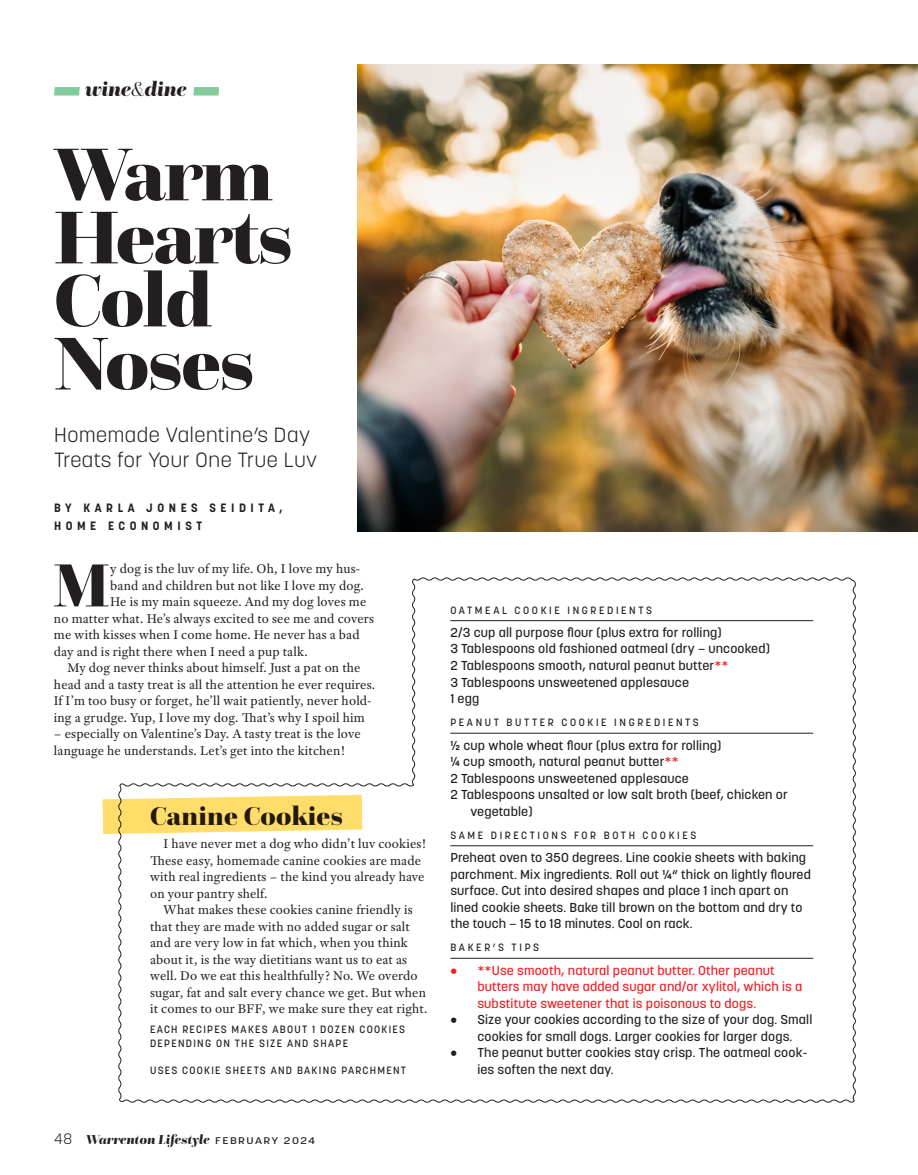
<style>
.page{position:relative;width:918px;height:1175px;background:#fff}
.page>*{position:absolute;margin:0;border:0;box-sizing:border-box;transform-origin:0 0}
.t1{font:900 78px/63px "Questa Grande";letter-spacing:-.02em;color:#231f20}
.t2{font:900 63.45px "Questa Grande";color:#231f20}
.t3{font:900 27px "Questa Grande";letter-spacing:.01em;color:#231f20}
.t4{font:italic 900 21.15px "Questa Grande";color:#231f20}
.t5{font:300 20.4px/25.2px "Korolev";letter-spacing:.03em;color:#231f20}
.t6{font:13.5px/16.5px "Adobe Text Pro";letter-spacing:.01em;color:#231f20}
.t7{font:italic 900 13.5px "Questa Grande";letter-spacing:.01em;color:#231f20}
.t8{font:500 12.9px/16.5px "Korolev";letter-spacing:.01em;color:#231f20;scale:1.05 1}
.t9{font:500 12.9px/16.5px "Korolev";letter-spacing:.01em;color:#ee1d23;scale:1.05 1}
.t10{font:700 12px/18px "Korolev";letter-spacing:.38em;color:#231f20}
.t11{font:500 10.5px/13.5px "Korolev";letter-spacing:.12em;color:#231f20}
.t12{font:500 10.5px "Korolev";letter-spacing:.25em;color:#231f20}
.s1{font-weight:300}
.s2{font-family:"Korolev";font-weight:300;font-style:normal;font-size:15px}
.s3{font-family:"Korolev";font-weight:500;font-style:normal;font-size:9.6px}
.s4{color:#ee1d23}
</style>
<div class="page">
<img style="left:357px;top:65px;width:561px;height:466px">
<svg style="left:54px;top:87px;width:26px;height:8px"></svg>
<svg style="left:193px;top:87px;width:26px;height:8px"></svg>
<svg style="left:118px;top:577px;width:738px;height:526px"></svg>
<svg style="left:103px;top:795px;width:259px;height:39px;background:#fedf7a"></svg>
<p class="t4" style="left:85px;top:75px;width:103px">wine<span class="s1">&amp;</span>dine</p>
<p class="t1" style="left:54px;top:142px;width:240px">Warm<br>Hearts<br>Cold<br>Noses</p>
<p class="t5" style="left:54px;top:422px;width:265px">Homemade Valentine’s Day<br>Treats for Your One True Luv</p>
<p class="t10" style="left:54px;top:498px;width:230px">BY KARLA JONES SEIDITA,<br>HOME ECONOMIST</p>
<p class="t2" style="left:53px;top:544px;width:58px">M</p>
<p class="t6" style="left:110px;top:560px;width:251px">y dog is the luv of my life. Oh, I love my hus-</p>
<p class="t6" style="left:110px;top:577px;width:255px">band and children but not like I love my dog.</p>
<p class="t6" style="left:110px;top:593px;width:258px">He is my main squeeze. And my dog loves me</p>
<p class="t6" style="left:54px;top:610px;width:322px">no matter what. He’s always excited to see me and covers</p>
<p class="t6" style="left:54px;top:626px;width:307px">me with kisses when I come home. He never has a bad</p>
<p class="t6" style="left:54px;top:643px;width:255px">day and is right there when I need a pup talk.</p>
<p class="t6" style="left:67px;top:659px;width:295px">My dog never thinks about himself. Just a pat on the</p>
<p class="t6" style="left:54px;top:676px;width:323px">head and a tasty treat is all the attention he ever requires.</p>
<p class="t6" style="left:54px;top:692px;width:319px">If I’m too busy or forget, he’ll wait patiently, never hold-</p>
<p class="t6" style="left:54px;top:709px;width:312px">ing a grudge. Yup, I love my dog. That’s why I spoil him</p>
<p class="t6" style="left:54px;top:725px;width:308px">– especially on Valentine’s Day. A tasty treat is the love language he understands. Let’s get into the kitchen!</p>
<p class="t3" style="left:150px;top:798px;width:194px">Canine Cookies</p>
<p class="t6" style="left:164px;top:835px;width:264px">I have never met a dog who didn’t luv cookies!</p>
<p class="t6" style="left:150px;top:851px;width:272px">These easy, homemade canine cookies are made</p>
<p class="t6" style="left:150px;top:868px;width:276px">with real ingredients – the kind you already have</p>
<p class="t6" style="left:150px;top:884px;width:119px">on your pantry shelf.</p>
<p class="t6" style="left:164px;top:901px;width:251px">What makes these cookies canine friendly is</p>
<p class="t6" style="left:150px;top:917px;width:261px">that they are made with no added sugar or salt</p>
<p class="t6" style="left:150px;top:934px;width:259px">and are very low in fat which, when you think</p>
<p class="t6" style="left:150px;top:950px;width:259px">about it, is the way dietitians want us to eat as</p>
<p class="t6" style="left:150px;top:967px;width:269px">well. Do we eat this healthfully? No. We overdo</p>
<p class="t6" style="left:150px;top:983px;width:277px">sugar, fat and salt every chance we get. But when</p>
<p class="t6" style="left:150px;top:1000px;width:279px">it comes to our BFF, we make sure they eat right.</p>
<p class="t11" style="left:150px;top:1023px;width:256px">EACH RECIPES MAKES ABOUT 1 DOZEN COOKIES<br>DEPENDING ON THE SIZE AND SHAPE</p>
<p class="t11" style="left:150px;top:1063px;width:258px">USES COOKIE SHEETS AND BAKING PARCHMENT</p>
<p class="t7" style="left:54px;top:1130px;width:263px"><span class="s2">48</span> Warrenton Lifestyle <span class="s3">FEBRUARY 2024</span></p>
<p class="t12" style="left:450px;top:603px;width:203px">OATMEAL COOKIE INGREDIENTS</p>
<p class="t8" style="left:450px;top:624px;width:306px">2/3 cup all purpose flour (plus extra for rolling)<br>3 Tablespoons old fashioned oatmeal (dry – uncooked)<br>2 Tablespoons smooth, natural peanut butter<span class="s4">**<br></span>3 Tablespoons unsweetened applesauce<br>1 egg</p>
<p class="t12" style="left:450px;top:716px;width:250px">PEANUT BUTTER COOKIE INGREDIENTS</p>
<p class="t8" style="left:450px;top:736px;width:260px">½ cup whole wheat flour (plus extra for rolling)</p>
<p class="t8" style="left:450px;top:753px;width:219px">¼ cup smooth, natural peanut butter<span class="s4">**</span></p>
<p class="t8" style="left:450px;top:769px;width:229px">2 Tablespoons unsweetened applesauce</p>
<p class="t8" style="left:450px;top:786px;width:323px">2 Tablespoons unsalted or low salt broth (beef, chicken or</p>
<p class="t8" style="left:471px;top:802px;width:61px">vegetable)</p>
<p class="t12" style="left:450px;top:828px;width:247px">SAME DIRECTIONS FOR BOTH COOKIES</p>
<p class="t8" style="left:450px;top:849px;width:345px">Preheat oven to 350 degrees. Line cookie sheets with baking parchment. Mix ingredients. Roll out ¼“ thick on lightly floured surface. Cut into desired shapes and place 1 inch apart on lined cookie sheets. Bake till brown on the bottom and dry to the touch – 15 to 18 minutes. Cool on rack.</p>
<p class="t12" style="left:450px;top:941px;width:90px">BAKER’S TIPS</p>
<p class="t9" style="left:477px;top:961px;width:311px;text-indent:-27px">• **Use smooth, natural peanut butter. Other peanut butters may have added sugar and/or xylitol, which is a substitute sweetener that is poisonous to dogs.</p>
<p class="t8" style="left:450px;top:1011px;width:346px;text-align:center">• Size your cookies according to the size of your dog. Small cookies for small dogs. Larger cookies for larger dogs.</p>
<p class="t8" style="left:477px;top:1044px;width:316px;text-indent:-27px">• The peanut butter cookies stay crisp. The oatmeal cook&shy;ies soften the next day.</p>
</div>
